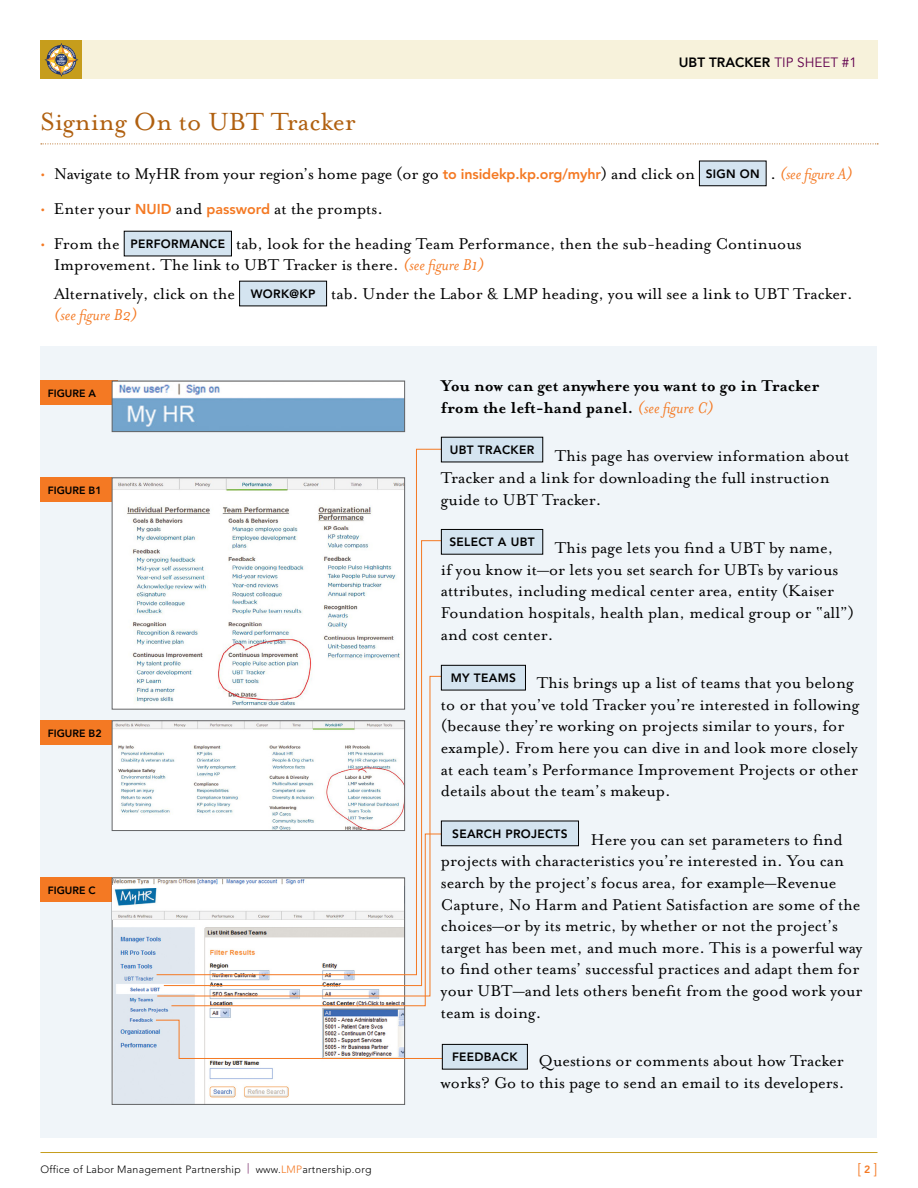
<style>
.page{position:relative;width:918px;height:1188px;background:#fff}
.page>*{position:absolute;margin:0;border:0;box-sizing:border-box;transform-origin:0 0}
.t1{font:28.5px "Mrs Eaves Roman";color:#b06010}
.t2{font:18px/21.6px "Mrs Eaves Roman";color:#000}
.t3{font:700 18px/21.6px "Mrs Eaves";color:#000}
.t4{font:italic 18px "Mrs Eaves";color:#f47923}
.t5{font:300 15px "Avenir LT Std";color:#f47923}
.t6{font:800 13.5px "Avenir";color:#000}
.t7{font:800 12px "Avenir LT Std";letter-spacing:.025em;color:#000}
.t8{font:300 10.5px "Avenir LT Std";letter-spacing:.025em;color:#000}
.t9{font:800 10.5px "Avenir LT Std";color:#000}
.s1{font-weight:400;color:#61004d}
.s2{color:#f47923}
.s3{font-family:"Avenir LT Std";font-weight:800;font-size:14.25px;color:#f47923}
.s4{font-family:"Avenir LT Std";font-weight:800;font-size:12px}
.s5{font-family:"Mrs Eaves";font-style:italic;color:#f47923}
.s6{font-weight:400;font-style:italic;color:#f47923}
.s7{color:#61004d}
.s8{font-family:"Avenir";font-weight:800;font-size:10.5px}
</style>
<div class="page">
<div style="left:81px;top:40px;width:797px;height:39px;background:#f7f2db"></div>
<div style="left:40px;top:40px;width:42px;height:39px;background:#c69d1c"></div>
<hr style="left:40px;top:1152px;width:838px;height:1px;background:#c69d1c">
<svg style="left:44px;top:43px;width:34px;height:34px"></svg>
<div style="left:40px;top:346px;width:838px;height:792px;background:#f0f5f9"></div>
<svg style="left:41px;top:144px;width:837px;height:1px"></svg>
<div style="left:699px;top:161px;width:67px;height:25px;background:#d4e4f0"></div>
<div style="left:124px;top:231px;width:107px;height:25px;background:#d4e4f0"></div>
<div style="left:240px;top:281px;width:87px;height:25px;background:#d4e4f0"></div>
<div style="left:40px;top:381px;width:78px;height:24px;background:#f47923"></div>
<img style="left:114px;top:383px;width:289px;height:47px">
<div style="left:112px;top:381px;width:293px;height:51px;border:1px solid #636466"></div>
<div style="left:40px;top:477px;width:78px;height:25px;background:#f47923"></div>
<div style="left:40px;top:720px;width:78px;height:25px;background:#f47923"></div>
<div style="left:40px;top:878px;width:78px;height:24px;background:#f47923"></div>
<img style="left:114px;top:880px;width:289px;height:223px">
<img style="left:114px;top:479px;width:42px;height:229px">
<img style="left:114px;top:722px;width:42px;height:107px">
<svg style="left:156px;top:448px;width:286px;height:527px"></svg>
<svg style="left:163px;top:540px;width:279px;height:136px"></svg>
<svg style="left:157px;top:676px;width:285px;height:321px"></svg>
<svg style="left:171px;top:833px;width:271px;height:174px"></svg>
<svg style="left:155px;top:1019px;width:288px;height:40px"></svg>
<div style="left:441px;top:437px;width:102px;height:25px;background:#d4e4f0"></div>
<div style="left:441px;top:529px;width:102px;height:25px;background:#d4e4f0"></div>
<div style="left:441px;top:529px;width:102px;height:26px;border:1px solid #000"></div>
<div style="left:441px;top:665px;width:84px;height:25px;background:#d4e4f0"></div>
<div style="left:441px;top:665px;width:85px;height:25px;border:1px solid #000"></div>
<div style="left:441px;top:821px;width:138px;height:25px;background:#d4e4f0"></div>
<div style="left:441px;top:821px;width:138px;height:25px;border:1px solid #000"></div>
<div style="left:442px;top:1044px;width:85px;height:25px;background:#d4e4f0"></div>
<div style="left:442px;top:1044px;width:86px;height:26px;border:1px solid #000"></div>
<div style="left:113px;top:886px;width:291px;height:34px;background:#fff"></div>
<img style="left:113px;top:889px;width:291px;height:31px">
<p class="t6" style="left:679px;top:51px;width:180px">UBT TRACKER <span class="s1">TIP SHEET #1</span></p>
<h1 class="t1" style="left:40px;top:106px;width:317px">Signing On to UBT Tracker</h1>
<p class="t2" style="left:40px;top:163px;width:814px"><span class="s2">•</span> Navigate to MyHR from your region’s home page (or go <span class="s3">to insidekp.kp.org/myhr</span>) and click on <span class="s4">SIGN ON</span> . <span class="s5">(see figure A)</span></p>
<p class="t2" style="left:40px;top:198px;width:344px"><span class="s2">•</span> Enter your <span class="s3">NUID</span> and <span class="s3">password</span> at the prompts.</p>
<p class="t2" style="left:54px;top:233px;width:749px;text-indent:-14px"><span class="s2">•</span> From the <span class="s4">PERFORMANCE</span> tab, look for the heading Team Performance, then the sub-heading Continuous<br>Improvement. The link to UBT Tracker is there. <span class="s5">(see figure B1)</span></p>
<p class="t2" style="left:54px;top:283px;width:800px">Alternatively, click on the <span class="s4">WORK@KP</span> tab. Under the Labor &amp; LMP heading, you will see a link to UBT Tracker.</p>
<p class="t4" style="left:54px;top:305px;width:85px">(see figure B2)</p>
<p class="t9" style="left:48px;top:387px;width:50px">FIGURE A</p>
<p class="t9" style="left:48px;top:484px;width:55px">FIGURE B1</p>
<p class="t9" style="left:48px;top:727px;width:55px">FIGURE B2</p>
<p class="t9" style="left:48px;top:884px;width:50px">FIGURE C</p>
<p class="t3" style="left:441px;top:375px;width:380px">You now can get anywhere you want to go in Tracker from the left-hand panel. <span class="s6">(see figure C)</span></p>
<p class="t2" style="left:441px;top:446px;width:410px;text-indent:114px">This page has overview information about<br>Tracker and a link for downloading the full instruction guide to UBT Tracker.</p>
<p class="t2" style="left:441px;top:537px;width:415px;text-indent:114px">This page lets you find a UBT by name,<br>if you know it—or lets you set search for UBTs by various attributes, including medical center area, entity (Kaiser Foundation hospitals, health plan, medical group or “all”) and cost center.</p>
<p class="t2" style="left:441px;top:672px;width:420px;text-indent:96px">This brings up a list of teams that you belong to or that you’ve told Tracker you’re interested in following (because they’re working on projects similar to yours, for example). From here you can dive in and look more closely at each team’s Performance Improvement Projects or other details about the team’s makeup.</p>
<p class="t2" style="left:441px;top:829px;width:423px;text-indent:150px">Here you can set parameters to find projects with characteristics you’re interested in. You can search by the project’s focus area, for example—Revenue Capture, No Harm and Patient Satisfaction are some of the choices—or by its metric, by whether or not the project’s target has been met, and much more. This is a powerful way to find other teams’ successful practices and adapt them for your UBT—and lets others benefit from the good work your team is doing.</p>
<p class="t2" style="left:441px;top:1050px;width:405px;text-align:right">Questions or comments about how Tracker<br>works? Go to this page to send an email to its developers.</p>
<p class="t7" style="left:450px;top:443px;width:86px">UBT TRACKER</p>
<p class="t7" style="left:449px;top:535px;width:87px">SELECT A UBT</p>
<p class="t7" style="left:451px;top:671px;width:67px">MY TEAMS</p>
<p class="t7" style="left:452px;top:827px;width:117px">SEARCH PROJECTS</p>
<p class="t7" style="left:452px;top:1050px;width:67px">FEEDBACK</p>
<p class="t8" style="left:40px;top:1163px;width:332px">Office of Labor Management Partnership <span class="s7">|</span> www.<span class="s2">LMP</span>artnership.org</p>
<p class="t5" style="left:858px;top:1160px;width:21px">[ <span class="s8">2</span> ]</p>
</div>
